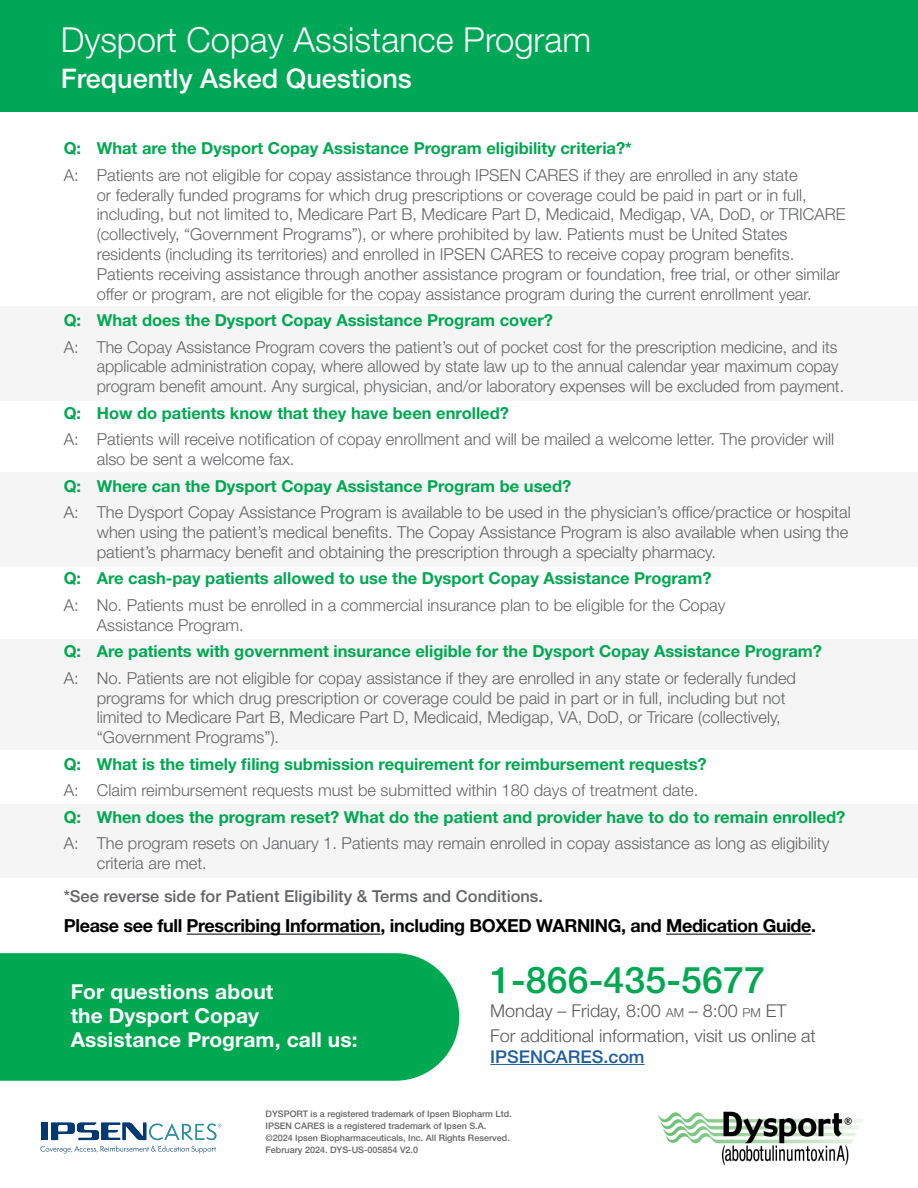
<style>
.page{position:relative;width:918px;height:1188px;background:#fff}
.page>*{position:absolute;margin:0;border:0;box-sizing:border-box;transform-origin:0 0}
.t1{font:500 36.75px "Helvetica Neue LT Std";letter-spacing:.005em;color:#00a851}
.t2{font:300 34.5px "Helvetica Neue LT Std";color:#fff}
.t3{font:500 27px "Helvetica Neue LT Std";color:#fff}
.t4{font:700 20.55px/24px "Helvetica Neue LT Std";letter-spacing:.005em;color:#fff}
.t5{font:700 18px "Helvetica Neue LT Std";letter-spacing:-.02em;color:#000}
.Q-Para-HelvNeu-Ital_Secondary_Blue{font:300 17.7px/21px "Helvetica Neue LT Std";letter-spacing:-.005em;color:#58595b}
.t6{font:300 16.5px/19.8px "Helvetica Neue LT Std";color:#636466}
.t7{font:700 16.5px "Helvetica Neue LT Std";color:#00a851}
.t8{font:500 16.5px "Helvetica Neue LT Std";color:#636466}
.t9{font:500 9px "Helvetica Neue LT Std";color:#636466}
.s1{font-family:"Helvetica Neue";font-size:12.3px}
.s2{font-weight:500;color:#215e9e}
</style>
<div class="page">
<div style="left:0;top:306px;width:918px;height:94px;background:#f5f5f5"></div>
<div style="left:0;top:472px;width:918px;height:95px;background:#f5f5f5"></div>
<div style="left:0;top:639px;width:918px;height:111px;background:#f5f5f5"></div>
<div style="left:0;top:0;width:918px;height:112px;background:#00a756"></div>
<div style="left:0;top:804px;width:918px;height:74px;background:#f5f5f5"></div>
<img style="left:658px;top:1111px;width:205px;height:54px">
<div style="left:41px;top:1123px;width:7px;height:17px;background:#003974"></div>
<svg style="left:40px;top:1146px;width:176px;height:7px"></svg>
<svg style="left:51px;top:1123px;width:170px;height:17px"></svg>
<hr style="left:490px;top:1064px;width:155px;height:1px;background:#215e9e">
<div style="left:0;top:953px;width:459px;height:128px;background:#00a851"></div>
<hr style="left:187px;top:934px;width:194px;height:1px;background:#000">
<hr style="left:666px;top:934px;width:145px;height:1px;background:#000">
<p class="t2" style="left:61px;top:19px;width:532px">Dysport Copay Assistance Program</p>
<p class="t3" style="left:61px;top:62px;width:353px">Frequently Asked Questions</p>
<p class="t7" style="left:64px;top:138px;width:570px">Q: What are the Dysport Copay Assistance Program eligibility criteria?*</p>
<p class="t6" style="left:97px;top:165px;width:750px;text-indent:-33px">A: Patients are not eligible for copay assistance through IPSEN CARES if they are enrolled in any state<br>or federally funded programs for which drug prescriptions or coverage could be paid in part or in full, including, but not limited to, Medicare Part B, Medicare Part D, Medicaid, Medigap, VA, DoD, or TRICARE (collectively, “Government Programs”), or where prohibited by law. Patients must be United States residents (including its territories) and enrolled in IPSEN CARES to receive copay program benefits.<br>Patients receiving assistance through another assistance program or foundation, free trial, or other similar offer or program, are not eligible for the copay assistance program during the current enrollment year.</p>
<p class="t7" style="left:64px;top:310px;width:491px">Q: What does the Dysport Copay Assistance Program cover?</p>
<p class="t6" style="left:97px;top:337px;width:749px;text-indent:-33px">A: The Copay Assistance Program covers the patient’s out of pocket cost for the prescription medicine, and its applicable administration copay, where allowed by state law up to the annual calendar year maximum copay program benefit amount. Any surgical, physician, and/or laboratory expenses will be excluded from payment.</p>
<p class="t7" style="left:64px;top:403px;width:447px">Q: How do patients know that they have been enrolled?</p>
<p class="t6" style="left:97px;top:429px;width:739px;text-indent:-33px">A: Patients will receive notification of copay enrollment and will be mailed a welcome letter. The provider will also be sent a welcome fax.</p>
<p class="t7" style="left:64px;top:476px;width:509px">Q: Where can the Dysport Copay Assistance Program be used?</p>
<p class="t6" style="left:97px;top:502px;width:755px;text-indent:-33px">A: The Dysport Copay Assistance Program is available to be used in the physician’s office/practice or hospital when using the patient’s medical benefits. The Copay Assistance Program is also available when using the patient’s pharmacy benefit and obtaining the prescription through a specialty pharmacy.</p>
<p class="t7" style="left:64px;top:568px;width:649px">Q: Are cash-pay patients allowed to use the Dysport Copay Assistance Program?</p>
<p class="t6" style="left:97px;top:595px;width:630px;text-indent:-33px">A: No. Patients must be enrolled in a commercial insurance plan to be eligible for the Copay<br>Assistance Program.</p>
<p class="t7" style="left:64px;top:641px;width:760px">Q: Are patients with government insurance eligible for the Dysport Copay Assistance Program?</p>
<p class="t6" style="left:97px;top:668px;width:701px;text-indent:-33px">A: No. Patients are not eligible for copay assistance if they are enrolled in any state or federally funded programs for which drug prescription or coverage could be paid in part or in full, including but not limited to Medicare Part B, Medicare Part D, Medicaid, Medigap, VA, DoD, or Tricare (collectively, “Government Programs”).</p>
<p class="t7" style="left:64px;top:754px;width:645px">Q: What is the timely filing submission requirement for reimbursement requests?</p>
<p class="t6" style="left:64px;top:780px;width:636px">A: Claim reimbursement requests must be submitted within 180 days of treatment date.</p>
<p class="t7" style="left:64px;top:807px;width:783px">Q: When does the program reset? What do the patient and provider have to do to remain enrolled?</p>
<p class="t6" style="left:97px;top:833px;width:734px;text-indent:-33px">A: The program resets on January 1. Patients may remain enrolled in copay assistance as long as eligibility criteria are met.</p>
<p class="t8" style="left:64px;top:886px;width:481px">*See reverse side for Patient Eligibility &amp; Terms and Conditions.</p>
<p class="t5" style="left:64px;top:915px;width:754px">Please see full Prescribing Information, including BOXED WARNING, and Medication Guide.</p>
<p class="t4" style="left:71px;top:979px;width:289px">For questions about<br>the Dysport Copay<br>Assistance Program, call us:</p>
<p class="t1" style="left:490px;top:958px;width:276px">1-866-435-5677</p>
<p class="Q-Para-HelvNeu-Ital_Secondary_Blue" style="left:490px;top:1000px;width:298px">Monday – Friday, 8:00 <span class="s1">AM</span> – 8:00 <span class="s1">PM</span> ET</p>
<p class="Q-Para-HelvNeu-Ital_Secondary_Blue" style="left:490px;top:1025px;width:327px">For additional information, visit us online at<br><span class="s2">IPSENCARES.com</span></p>
<p class="t9" style="left:266px;top:1108px;width:248px">DYSPORT is a registered trademark of Ipsen Biopharm Ltd.</p>
<p class="t9" style="left:266px;top:1120px;width:222px">IPSEN CARES is a registered trademark of Ipsen S.A.</p>
<p class="t9" style="left:266px;top:1132px;width:246px">©2024 Ipsen Biopharmaceuticals, Inc. All Rights Reserved.</p>
<p class="t9" style="left:266px;top:1144px;width:154px">February 2024. DYS-US-005854 V2.0</p>
</div>
